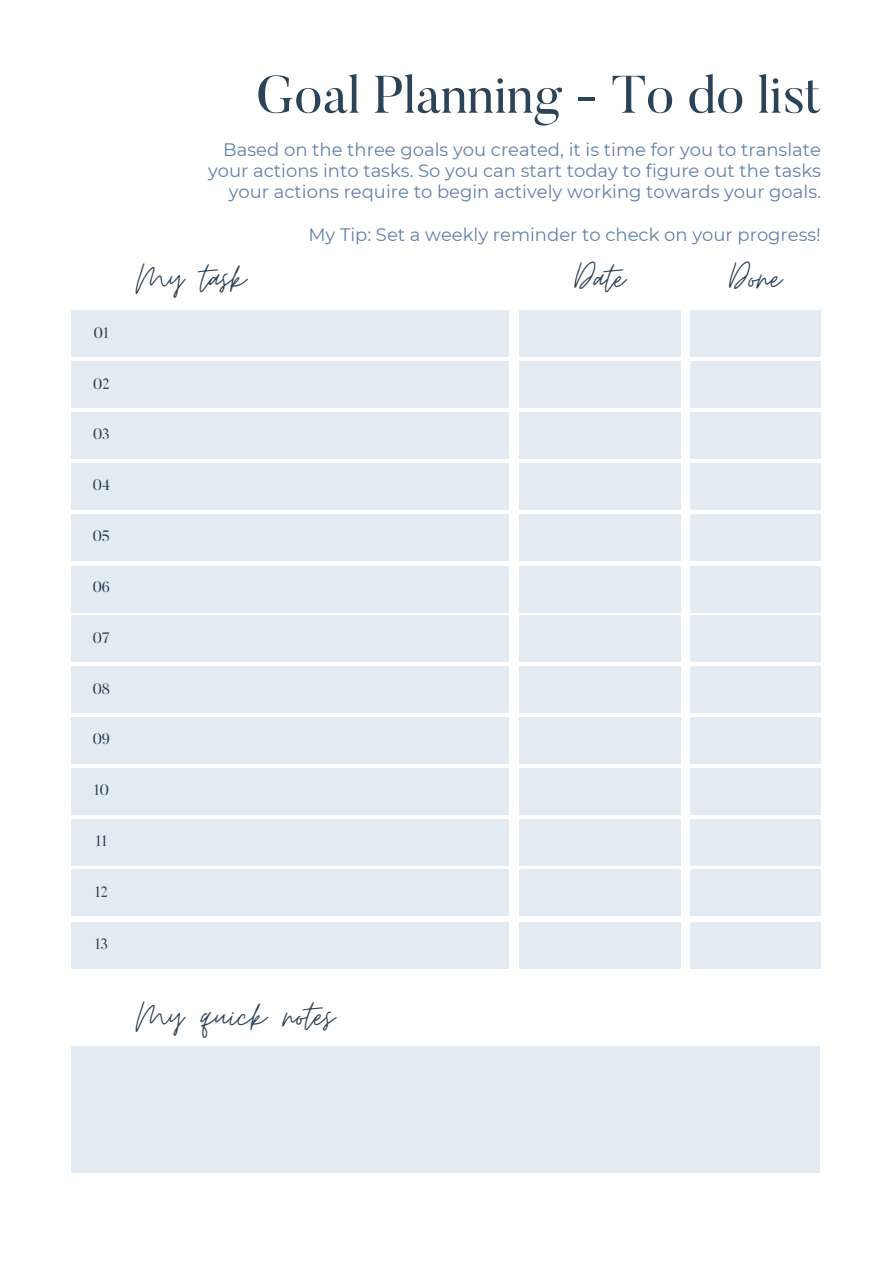
<style>
.page{position:relative;width:893px;height:1264px;background:#fff}
.page>*{position:absolute;margin:0;border:0;box-sizing:border-box;transform-origin:0 0}
.t1{font:52.5px "Butler";color:#2b4257}
.t2{font:45px "Moon Time";color:#2b4257}
.t3{font:18px/21.3px "Montserrat";color:#6381a8;text-align:right}
.t4{font:15px "Butler";color:#2b4257}
</style>
<div class="page">
<div style="left:72px;top:310px;width:437px;height:47px;background:#e3ebf2"></div>
<div style="left:72px;top:361px;width:437px;height:47px;background:#e3ebf2"></div>
<div style="left:72px;top:412px;width:437px;height:47px;background:#e3ebf2"></div>
<div style="left:519px;top:412px;width:161px;height:47px;background:#e3ebf2"></div>
<div style="left:690px;top:412px;width:130px;height:47px;background:#e3ebf2"></div>
<div style="left:72px;top:463px;width:437px;height:46px;background:#e3ebf2"></div>
<div style="left:519px;top:463px;width:161px;height:46px;background:#e3ebf2"></div>
<div style="left:690px;top:463px;width:130px;height:46px;background:#e3ebf2"></div>
<div style="left:72px;top:513px;width:437px;height:47px;background:#e3ebf2"></div>
<div style="left:519px;top:513px;width:161px;height:47px;background:#e3ebf2"></div>
<div style="left:690px;top:513px;width:130px;height:47px;background:#e3ebf2"></div>
<div style="left:72px;top:565px;width:437px;height:47px;background:#e3ebf2"></div>
<div style="left:519px;top:565px;width:161px;height:47px;background:#e3ebf2"></div>
<div style="left:690px;top:565px;width:130px;height:47px;background:#e3ebf2"></div>
<div style="left:72px;top:615px;width:437px;height:47px;background:#e3ebf2"></div>
<div style="left:519px;top:615px;width:161px;height:47px;background:#e3ebf2"></div>
<div style="left:690px;top:615px;width:130px;height:47px;background:#e3ebf2"></div>
<div style="left:72px;top:666px;width:437px;height:47px;background:#e3ebf2"></div>
<div style="left:519px;top:666px;width:161px;height:47px;background:#e3ebf2"></div>
<div style="left:690px;top:666px;width:130px;height:47px;background:#e3ebf2"></div>
<div style="left:72px;top:717px;width:437px;height:46px;background:#e3ebf2"></div>
<div style="left:519px;top:717px;width:161px;height:46px;background:#e3ebf2"></div>
<div style="left:690px;top:717px;width:130px;height:46px;background:#e3ebf2"></div>
<div style="left:72px;top:768px;width:437px;height:46px;background:#e3ebf2"></div>
<div style="left:519px;top:768px;width:161px;height:46px;background:#e3ebf2"></div>
<div style="left:690px;top:768px;width:130px;height:46px;background:#e3ebf2"></div>
<div style="left:72px;top:818px;width:437px;height:47px;background:#e3ebf2"></div>
<div style="left:519px;top:818px;width:161px;height:47px;background:#e3ebf2"></div>
<div style="left:690px;top:818px;width:130px;height:47px;background:#e3ebf2"></div>
<div style="left:72px;top:869px;width:437px;height:47px;background:#e3ebf2"></div>
<div style="left:72px;top:921px;width:437px;height:47px;background:#e3ebf2"></div>
<div style="left:519px;top:869px;width:161px;height:47px;background:#e3ebf2"></div>
<div style="left:519px;top:921px;width:161px;height:47px;background:#e3ebf2"></div>
<div style="left:690px;top:869px;width:130px;height:47px;background:#e3ebf2"></div>
<div style="left:690px;top:921px;width:130px;height:47px;background:#e3ebf2"></div>
<div style="left:72px;top:1046px;width:748px;height:127px;background:#e3ebf2"></div>
<div style="left:519px;top:310px;width:161px;height:47px;background:#e3ebf2"></div>
<div style="left:690px;top:310px;width:130px;height:47px;background:#e3ebf2"></div>
<div style="left:519px;top:361px;width:161px;height:47px;background:#e3ebf2"></div>
<div style="left:690px;top:361px;width:130px;height:47px;background:#e3ebf2"></div>
<p class="t4" style="left:94px;top:327px;width:16px">01</p>
<p class="t4" style="left:93px;top:377px;width:18px">02</p>
<p class="t4" style="left:93px;top:428px;width:18px">03</p>
<p class="t4" style="left:93px;top:479px;width:18px">04</p>
<p class="t4" style="left:93px;top:530px;width:19px">05</p>
<p class="t4" style="left:93px;top:581px;width:19px">06</p>
<p class="t4" style="left:93px;top:631px;width:19px">07</p>
<p class="t4" style="left:93px;top:682px;width:19px">08</p>
<p class="t4" style="left:93px;top:733px;width:19px">09</p>
<p class="t4" style="left:94px;top:784px;width:16px">10</p>
<p class="t4" style="left:96px;top:835px;width:13px">11</p>
<p class="t4" style="left:95px;top:885px;width:14px">12</p>
<p class="t4" style="left:95px;top:938px;width:15px">13</p>
<p class="t1" style="left:256px;top:74px;width:566px">Goal Planning - To do list</p>
<p class="t3" style="left:208px;top:138px;width:614px">Based on the three goals you created, it is time for you to translate your actions into tasks. So you can start today to figure out the tasks your actions require to begin actively working towards your goals.</p>
<p class="t3" style="left:308px;top:224px;width:514px">My Tip: Set a weekly reminder to check on your progress!</p>
<p class="t2" style="left:136px;top:251px;width:111px">My task</p>
<p class="t2" style="left:574px;top:251px;width:52px">Date</p>
<p class="t2" style="left:729px;top:251px;width:54px">Done</p>
<p class="t2" style="left:136px;top:988px;width:200px">My quick notes</p>
</div>
